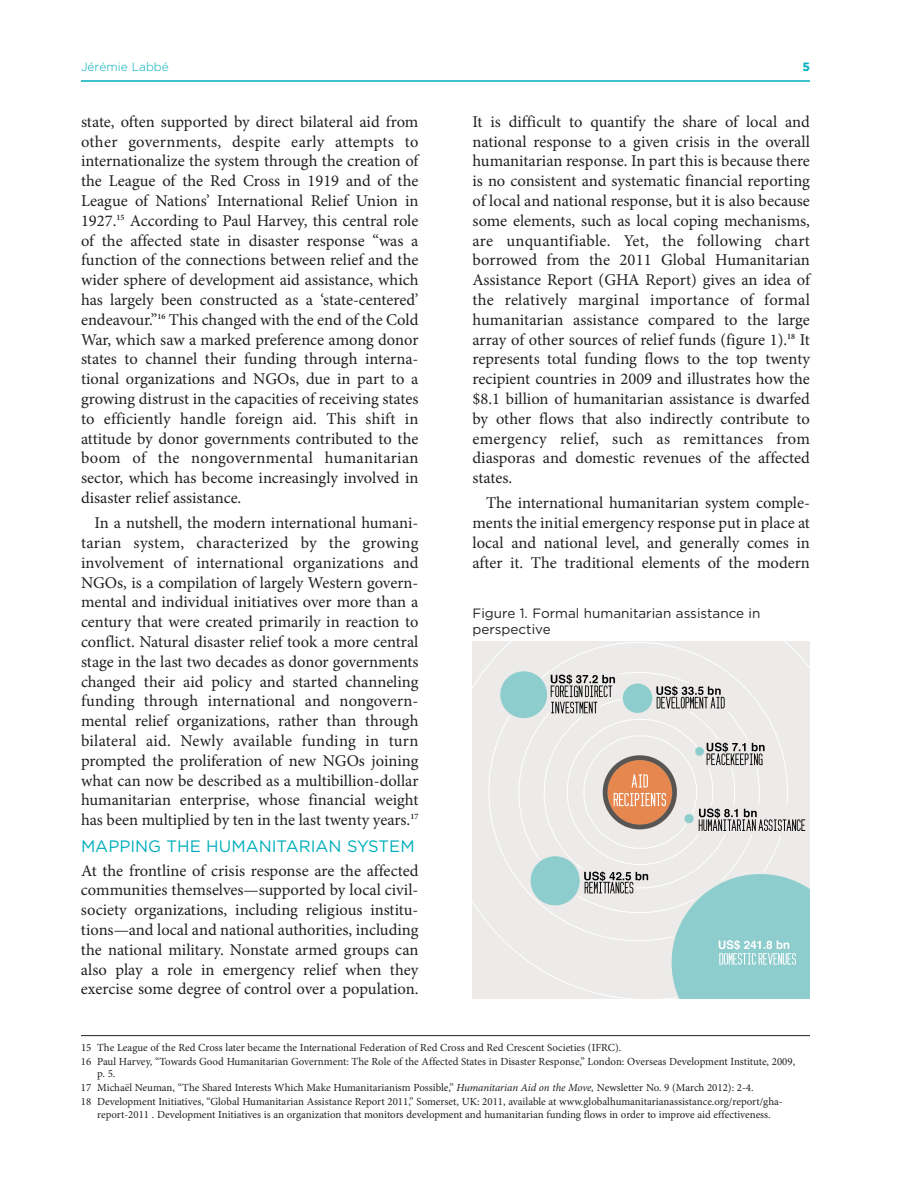
<style>
.page{position:relative;width:918px;height:1188px;background:#fff}
.page>*{position:absolute;margin:0;border:0;box-sizing:border-box;transform-origin:0 0}
.t1{font:16.5px/19.8px "Minion Pro";color:#231f20;text-align:justify}
.t2{font:16.5px "Gotham";color:#00aebc}
.t3{font:13.5px/16.2px "Gotham";color:#231f20}
.t4{font:300 12px "Gotham";color:#00aebc}
.t5{font:700 12px "Gotham";color:#00aebc}
.t6{font:10.8px/14px "Minion Pro";color:#231f20}
.s1{font-style:italic}
</style>
<div class="page">
<hr style="left:81px;top:80px;width:729px;height:2px;background:#00aebc">
<img style="left:472px;top:641px;width:338px;height:358px">
<hr style="left:81px;top:1035px;width:729px;height:1px;background:#231f20">
<p class="t4" style="left:81px;top:59px;width:89px">Jérémie Labbé</p>
<p class="t5" style="left:802px;top:59px;width:9px">5</p>
<p class="t1" style="left:81px;top:113px;width:339px">state, often supported by direct bilateral aid from other governments, despite early attempts to internationalize the system through the creation of the League of the Red Cross in 1919 and of the League of Nations’ International Relief Union in 1927.<sup>15</sup> According to Paul Harvey, this central role of the affected state in disaster response “was a function of the connections between relief and the wider sphere of development aid assistance, which has largely been constructed as a ‘state-centered’ endeavour.”<sup>16</sup> This changed with the end of the Cold War, which saw a marked preference among donor states to channel their funding through interna&shy;tional organizations and NGOs, due in part to a growing distrust in the capacities of receiving states to efficiently handle foreign aid. This shift in attitude by donor governments contributed to the boom of the nongovernmental humanitarian sector, which has become increasingly involved in disaster relief assistance.</p>
<p class="t1" style="left:81px;top:514px;width:339px;text-indent:14px">In a nutshell, the modern international humani&shy;tarian system, characterized by the growing involvement of international organizations and NGOs, is a compilation of largely Western govern&shy;mental and individual initiatives over more than a century that were created primarily in reaction to conflict. Natural disaster relief took a more central stage in the last two decades as donor governments changed their aid policy and started channeling funding through international and nongovern&shy;mental relief organizations, rather than through bilateral aid. Newly available funding in turn prompted the proliferation of new NGOs joining what can now be described as a multibillion-dollar humanitarian enterprise, whose financial weight has been multiplied by ten in the last twenty years.<sup>17</sup></p>
<p class="t2" style="left:81px;top:836px;width:335px">MAPPING THE HUMANITARIAN SYSTEM</p>
<p class="t1" style="left:81px;top:862px;width:339px">At the frontline of crisis response are the affected communities themselves—supported by local civil&shy;society organizations, including religious institu&shy;tions—and local and national authorities, including the national military. Nonstate armed groups can also play a role in emergency relief when they exercise some degree of control over a population.</p>
<p class="t1" style="left:472px;top:113px;width:339px">It is difficult to quantify the share of local and national response to a given crisis in the overall humanitarian response. In part this is because there is no consistent and systematic financial reporting of local and national response, but it is also because some elements, such as local coping mechanisms, are unquantifiable. Yet, the following chart borrowed from the 2011 Global Humanitarian Assistance Report (GHA Report) gives an idea of the relatively marginal importance of formal humanitarian assistance compared to the large array of other sources of relief funds (figure 1).<sup>18</sup> It represents total funding flows to the top twenty recipient countries in 2009 and illustrates how the $8.1 billion of humanitarian assistance is dwarfed by other flows that also indirectly contribute to emergency relief, such as remittances from diasporas and domestic revenues of the affected states.</p>
<p class="t1" style="left:473px;top:495px;width:339px;text-indent:14px">The international humanitarian system comple&shy;ments the initial emergency response put in place at local and national level, and generally comes in after it. The traditional elements of the modern</p>
<p class="t3" style="left:472px;top:606px;width:290px">Figure 1. Formal humanitarian assistance in perspective</p>
<p class="t6" style="left:81px;top:1041px;width:716px">15 The League of the Red Cross later became the International Federation of Red Cross and Red Crescent Societies (IFRC).<br>16 Paul Harvey, “Towards Good Humanitarian Government: The Role of the Affected States in Disaster Response,” London: Overseas Development Institute, 2009,</p>
<p class="t6" style="left:81px;top:1068px;width:703px;text-indent:16px">p. 5.<br>17 Michaël Neuman, “The Shared Interests Which Make Humanitarianism Possible,” <span class="s1">Humanitarian Aid on the Move,</span> Newsletter No. 9 (March 2012): 2-4.<br>18 Development Initiatives, “Global Humanitarian Assistance Report 2011,” Somerset, UK: 2011, available at www.globalhumanitarianassistance.org/report/gha-</p>
<p class="t6" style="left:97px;top:1108px;width:675px">report-2011 . Development Initiatives is an organization that monitors development and humanitarian funding flows in order to improve aid effectiveness.</p>
</div>
